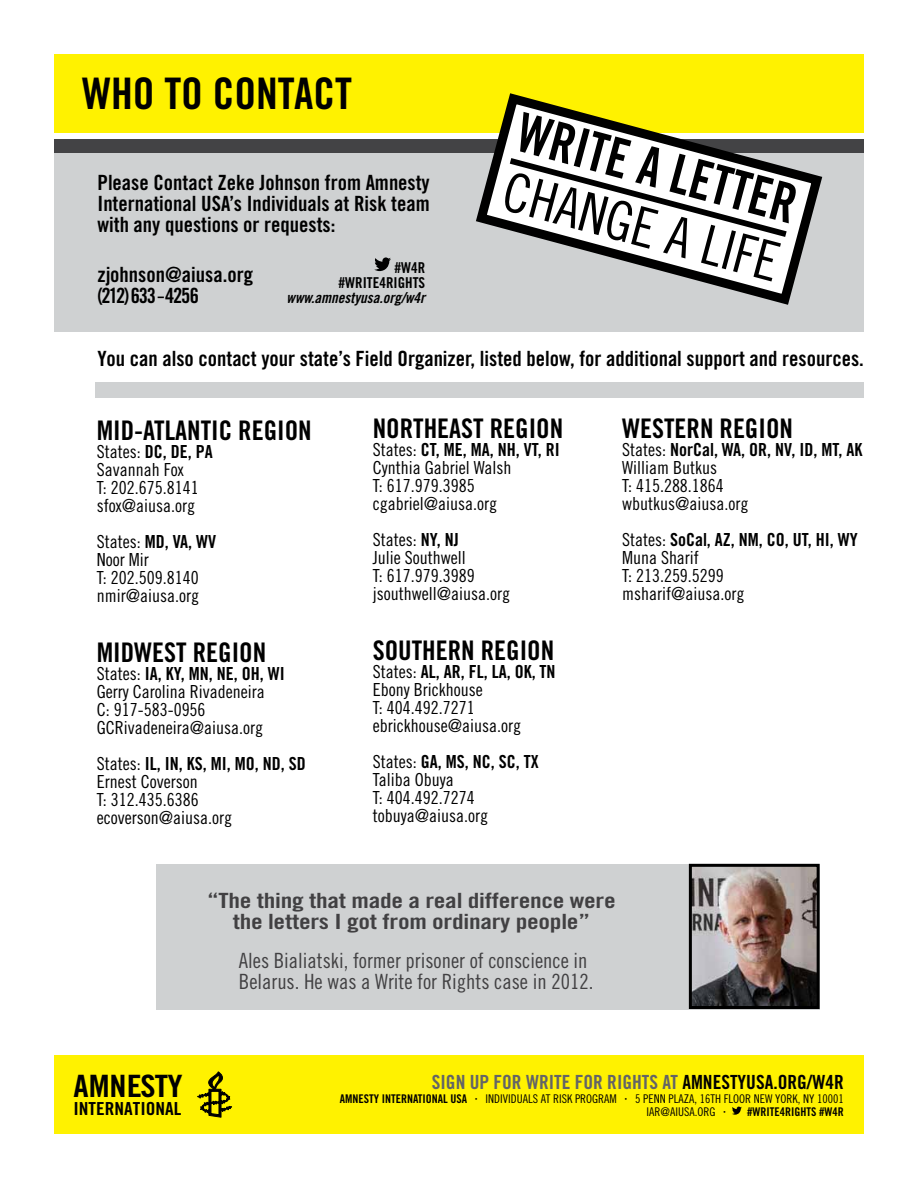
<style>
.page{position:relative;width:918px;height:1188px;background:#fff}
.page>*{position:absolute;margin:0;border:0;box-sizing:border-box;transform-origin:0 0}
.t1{font:54.3px "Trade Gothic Cond Eighteen";color:#000}
.t2{font:54.15px "Trade Gothic Bold Cond Twenty";color:#000;scale:.93 1}
.t3{font:43.5px "Trade Gothic Bold Cond Twenty";color:#000}
.t4{font:30.75px "Trade Gothic Bold Cond Twenty";letter-spacing:-.01em;color:#000;scale:1.11 1}
.t5{font:27px "Trade Gothic Bold Cond Twenty";color:#000}
.t6{font:21px/21px "Trade Gothic Bold Cond Twenty";color:#000;text-align:justify}
.t7{font:21px/21px "Trade Gothic Cond Eighteen";color:#414042}
.t8{font:21px/21px "Trade Gothic Bold Cond Twenty";letter-spacing:-.01em;color:#414042;text-align:center;scale:1.25 1}
.t9{font:19.5px "Trade Gothic Bold Cond Twenty";color:#636466}
.t10{font:18px/18px "Trade Gothic Cond Eighteen";color:#000}
.t11{font:18px "Trade Gothic Bold Cond Twenty";color:#000}
.t12{font:18px "Trade Gothic Bold Cond Twenty";color:#000;scale:1.08 1}
.t13{font:15px "Trade Gothic Bold Cond Twenty Obl";color:#000}
.t14{font:15px/15px "Trade Gothic Bold Cond Twenty";color:#000;text-align:right}
.t15{font:12px/13.8px "Trade Gothic Cond Eighteen";color:#000}
.t16{font:12px "Trade Gothic Bold Cond Twenty";color:#000}
.s1{font-family:"Trade Gothic Cond Eighteen"}
.s2{font-family:"Trade Gothic Bold Cond Twenty"}
.s3{color:#000}
</style>
<div class="page">
<div style="left:156px;top:864px;width:664px;height:145px;background:#cfd1d2"></div>
<div style="left:54px;top:139px;width:810px;height:192px;background:#cfd1d2"></div>
<div style="left:54px;top:1055px;width:810px;height:79px;background:#fff200"></div>
<svg style="left:197px;top:1072px;width:35px;height:45px"></svg>
<svg style="left:732px;top:1107px;width:10px;height:8px"></svg>
<div style="left:54px;top:54px;width:810px;height:79px;background:#fff200"></div>
<svg style="left:374px;top:257px;width:17px;height:14px"></svg>
<div style="left:54px;top:139px;width:810px;height:14px;background:#434345"></div>
<img style="left:693px;top:868px;width:123px;height:137px">
<div style="left:689px;top:864px;width:131px;height:145px;border:3px solid #000"></div>
<svg style="left:476px;top:93px;width:347px;height:212px"></svg>
<svg style="left:503px;top:154px;width:290px;height:87px;background:#e0e0e0"></svg>
<div style="left:95px;top:382px;width:769px;height:16px;background:#cfd1d2"></div>
<h3 class="t3" style="left:82px;top:67px;width:271px">WHO TO CONTACT</h3>
<p class="t6" style="left:98px;top:172px;width:334px">Please Contact Zeke Johnson from Amnesty International USA’s Individuals at Risk team with any questions or requests:</p>
<p class="t6" style="left:98px;top:263px;width:157px">zjohnson@aiusa.org (212) 633– 4256</p>
<p class="t14" style="left:339px;top:260px;width:88px">#W4R #WRITE4RIGHTS</p>
<p class="t13" style="left:287px;top:289px;width:140px">www.amnestyusa.org/w4r</p>
<h2 class="t2" style="left:527px;top:99px;width:310px;rotate:15deg">WRITE A LETTER</h2>
<h1 class="t1" style="left:513px;top:159px;width:285px;rotate:15deg">CHANGE A LIFE</h1>
<p class="t6" style="left:98px;top:347px;width:768px">You can also contact your state’s Field Organizer, listed below, for additional support and resources.</p>
<h3 class="t5" style="left:97px;top:414px;width:216px">MID-ATLANTIC REGION</h3>
<p class="t11" style="left:97px;top:440px;width:117px"><span class="s1">States:</span> DC, DE, PA</p>
<p class="t10" style="left:97px;top:460px;width:103px">Savannah Fox<br>T: 202.675.8141 sfox@aiusa.org</p>
<p class="t11" style="left:97px;top:530px;width:121px"><span class="s1">States:</span> MD, VA, WV</p>
<p class="t10" style="left:97px;top:550px;width:104px">Noor Mir<br>T: 202.509.8140 nmir@aiusa.org</p>
<h3 class="t5" style="left:97px;top:636px;width:171px">MIDWEST REGION</h3>
<p class="t11" style="left:97px;top:662px;width:189px"><span class="s1">States:</span> IA, KY, MN, NE, OH, WI</p>
<p class="t10" style="left:97px;top:682px;width:169px">Gerry Carolina Rivadeneira<br>C: 917-583-0956<br>GCRivadeneira@aiusa.org</p>
<p class="t11" style="left:97px;top:752px;width:210px"><span class="s1">States:</span> IL, IN, KS, MI, MO, ND, SD</p>
<p class="t10" style="left:97px;top:772px;width:137px">Ernest Coverson<br>T: 312.435.6386 ecoverson@aiusa.org</p>
<h3 class="t5" style="left:373px;top:412px;width:192px">NORTHEAST REGION</h3>
<p class="t11" style="left:373px;top:439px;width:188px"><span class="s1">States:</span> CT, ME, MA, NH, VT, RI</p>
<p class="t10" style="left:373px;top:458px;width:140px">Cynthia Gabriel Walsh<br>T: 617.979.3985 cgabriel@aiusa.org</p>
<p class="t10" style="left:373px;top:530px;width:139px">States: <span class="s2">NY, NJ<br></span>Julie Southwell<br>T: 617.979.3989 jsouthwell@aiusa.org</p>
<h3 class="t5" style="left:373px;top:634px;width:183px">SOUTHERN REGION</h3>
<p class="t11" style="left:373px;top:661px;width:184px"><span class="s1">States:</span> AL, AR, FL, LA, OK, TN</p>
<p class="t10" style="left:373px;top:680px;width:150px">Ebony Brickhouse<br>T: 404.492.7271 ebrickhouse@aiusa.org</p>
<p class="t11" style="left:373px;top:751px;width:167px"><span class="s1">States:</span> GA, MS, NC, SC, TX</p>
<p class="t10" style="left:373px;top:770px;width:117px">Taliba Obuya<br>T: 404.492.7274 tobuya@aiusa.org</p>
<h3 class="t5" style="left:622px;top:412px;width:172px">WESTERN REGION</h3>
<p class="t11" style="left:622px;top:439px;width:242px"><span class="s1">States:</span> NorCal, WA, OR, NV, ID, MT, AK</p>
<p class="t10" style="left:622px;top:458px;width:128px">William Butkus<br>T: 415.288.1864 wbutkus@aiusa.org</p>
<p class="t11" style="left:622px;top:529px;width:237px"><span class="s1">States:</span> SoCal, AZ, NM, CO, UT, HI, WY</p>
<p class="t10" style="left:622px;top:548px;width:124px">Muna Sharif<br>T: 213.259.5299 msharif@aiusa.org</p>
<p class="t8" style="left:207px;top:890px;width:328px">“The thing that made a real difference were the letters I got from ordinary people”</p>
<p class="t7" style="left:239px;top:950px;width:356px">Ales Bialiatski, former prisoner of conscience in<br>Belarus. He was a Write for Rights case in 2012.</p>
<h3 class="t4" style="left:74px;top:1068px;width:100px">AMNESTY</h3>
<p class="t12" style="left:74px;top:1098px;width:101px">INTERNATIONAL</p>
<p class="t9" style="left:432px;top:1070px;width:413px">SIGN UP FOR WRITE FOR RIGHTS AT <span class="s3">AMNESTYUSA.ORG/W4R</span></p>
<p class="t16" style="left:340px;top:1091px;width:129px">AMNESTY INTERNATIONAL USA</p>
<p class="t15" style="left:475px;top:1091px;width:143px">● INDIVIDUALS AT RISK PROGRAM</p>
<p class="t15" style="left:647px;top:1091px;width:199px;text-indent:-22px">● 5 PENN PLAZA, 16TH FLOOR NEW YORK, NY 10001<br>IAR@AIUSA.ORG</p>
<p class="t16" style="left:724px;top:1105px;width:122px">● #WRITE4RIGHTS #W4R</p>
</div>
